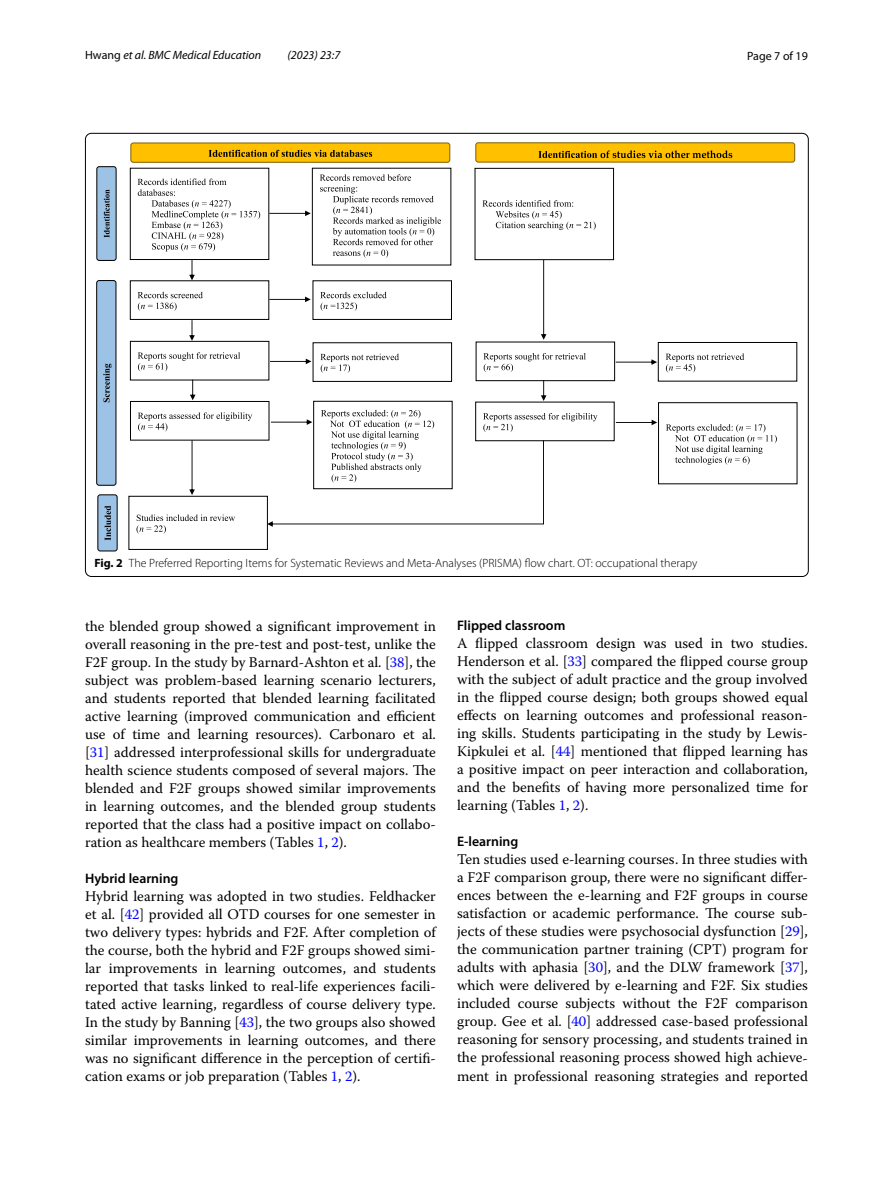
<style>
.page{position:relative;width:893px;height:1187px;background:#fff}
.page>*{position:absolute;margin:0;border:0;box-sizing:border-box;transform-origin:0 0}
.t1{font:14.7px/18px "Warnock Pro";color:#000;text-align:justify}
.t2{font:600 13.8px "Myriad Pro";color:#000}
.t3{font:300 12px "Myriad Pro";color:#000}
.t4{font:italic 12px "Myriad Pro";color:#000}
.t5{font:12px "Myriad Pro";color:#000}
.s1{font-style:normal}
.s2{font-weight:700}
.s3{color:#00f}
</style>
<div class="page">
<div style="left:130px;top:168px;width:139px;height:92px;border:1px solid #000"></div>
<svg style="left:138px;top:178px;width:122px;height:73px"></svg>
<svg style="left:320px;top:174px;width:121px;height:84px"></svg>
<div style="left:130px;top:280px;width:139px;height:40px;border:1px solid #000"></div>
<svg style="left:138px;top:292px;width:65px;height:19px"></svg>
<div style="left:312px;top:280px;width:140px;height:40px;border:1px solid #000"></div>
<svg style="left:320px;top:292px;width:67px;height:19px"></svg>
<div style="left:130px;top:341px;width:139px;height:39px;border:1px solid #000"></div>
<svg style="left:138px;top:352px;width:102px;height:19px"></svg>
<div style="left:313px;top:342px;width:139px;height:40px;border:1px solid #000"></div>
<svg style="left:320px;top:353px;width:79px;height:20px"></svg>
<div style="left:130px;top:401px;width:139px;height:39px;border:1px solid #000"></div>
<svg style="left:138px;top:412px;width:114px;height:19px"></svg>
<div style="left:313px;top:401px;width:140px;height:88px;border:1px solid #000"></div>
<div style="left:475px;top:168px;width:139px;height:92px;border:1px solid #000"></div>
<svg style="left:482px;top:200px;width:114px;height:30px"></svg>
<div style="left:658px;top:402px;width:139px;height:82px;border:1px solid #000"></div>
<svg style="left:666px;top:424px;width:111px;height:40px"></svg>
<div style="left:128px;top:496px;width:140px;height:54px;border:1px solid #000"></div>
<svg style="left:136px;top:514px;width:99px;height:19px"></svg>
<svg style="left:269px;top:210px;width:42px;height:6px"></svg>
<svg style="left:269px;top:296px;width:42px;height:6px"></svg>
<svg style="left:270px;top:358px;width:41px;height:6px"></svg>
<svg style="left:616px;top:419px;width:41px;height:6px"></svg>
<div style="left:131px;top:143px;width:319px;height:19px;background:#ffc000;border-radius:2px"></div>
<div style="left:130px;top:142px;width:320px;height:21px;border:1px solid #7f5f00;border-radius:2px"></div>
<svg style="left:208px;top:150px;width:164px;height:7px"></svg>
<div style="left:476px;top:143px;width:319px;height:19px;background:#ffc000;border-radius:2px"></div>
<div style="left:475px;top:142px;width:320px;height:20px;border:1px solid #7f5f00;border-radius:2px"></div>
<svg style="left:538px;top:150px;width:194px;height:8px"></svg>
<div style="left:97px;top:167px;width:19px;height:93px;background:#9cc2e5;border-radius:2px"></div>
<div style="left:96px;top:166px;width:21px;height:95px;border:1px solid #000;border-radius:2px"></div>
<svg style="left:104px;top:189px;width:6px;height:49px"></svg>
<div style="left:97px;top:280px;width:19px;height:205px;background:#9cc2e5;border-radius:2px"></div>
<div style="left:96px;top:280px;width:20px;height:205px;border:1px solid #000;border-radius:2px"></div>
<svg style="left:103px;top:363px;width:9px;height:39px"></svg>
<div style="left:98px;top:495px;width:19px;height:56px;background:#9cc2e5;border-radius:2px"></div>
<div style="left:97px;top:494px;width:21px;height:57px;border:1px solid #000;border-radius:2px"></div>
<svg style="left:105px;top:505px;width:6px;height:35px"></svg>
<svg style="left:189px;top:260px;width:6px;height:20px"></svg>
<svg style="left:189px;top:320px;width:6px;height:21px"></svg>
<svg style="left:190px;top:379px;width:5px;height:21px"></svg>
<svg style="left:267px;top:410px;width:330px;height:116px"></svg>
<svg style="left:189px;top:440px;width:6px;height:55px"></svg>
<div style="left:476px;top:341px;width:139px;height:40px;border:1px solid #000"></div>
<svg style="left:483px;top:353px;width:103px;height:19px"></svg>
<div style="left:658px;top:342px;width:139px;height:39px;border:1px solid #000"></div>
<svg style="left:666px;top:353px;width:78px;height:19px"></svg>
<svg style="left:616px;top:359px;width:41px;height:6px"></svg>
<svg style="left:541px;top:380px;width:5px;height:21px"></svg>
<svg style="left:541px;top:260px;width:5px;height:80px"></svg>
<p class="t4" style="left:85px;top:48px;width:178px"><span class="s1">Hwang</span> et al. BMC Medical Education</p>
<p class="t4" style="left:287px;top:48px;width:54px">(2023) 23:7</p>
<p class="t5" style="left:747px;top:48px;width:62px">Page 7 of 19</p>
<p class="t3" style="left:94px;top:556px;width:604px"><span class="s2">Fig. 2</span> The Preferred Reporting Items for Systematic Reviews and Meta-Analyses (PRISMA) flow chart. OT: occupational therapy</p>
<p class="t1" style="left:85px;top:616px;width:352px">the blended group showed a significant improvement in overall reasoning in the pre-test and post-test, unlike the F2F group. In the study by Barnard-Ashton et al. [<span class="s3">38</span>], the subject was problem-based learning scenario lecturers, and students reported that blended learning facilitated active learning (improved communication and efficient use of time and learning resources). Carbonaro et al. [<span class="s3">31</span>] addressed interprofessional skills for undergraduate health science students composed of several majors. The blended and F2F groups showed similar improvements in learning outcomes, and the blended group students reported that the class had a positive impact on collabo&shy;ration as healthcare members (Tables <span class="s3">1</span>, <span class="s3">2</span>).</p>
<p class="t2" style="left:85px;top:869px;width:95px">Hybrid learning</p>
<p class="t1" style="left:85px;top:886px;width:352px">Hybrid learning was adopted in two studies. Feldhacker et al. [<span class="s3">42</span>] provided all OTD courses for one semester in two delivery types: hybrids and F2F. After completion of the course, both the hybrid and F2F groups showed simi&shy;lar improvements in learning outcomes, and students reported that tasks linked to real-life experiences facili&shy;tated active learning, regardless of course delivery type.<br>In the study by Banning [<span class="s3">43</span>], the two groups also showed similar improvements in learning outcomes, and there was no significant difference in the perception of certifi&shy;cation exams or job preparation (Tables <span class="s3">1</span>, <span class="s3">2</span>).</p>
<p class="t2" style="left:457px;top:616px;width:110px">Flipped classroom</p>
<p class="t1" style="left:457px;top:634px;width:352px">A flipped classroom design was used in two studies.<br>Henderson et al. [<span class="s3">33</span>] compared the flipped course group with the subject of adult practice and the group involved in the flipped course design; both groups showed equal effects on learning outcomes and professional reason&shy;ing skills. Students participating in the study by Lewis-Kipkulei et al. [<span class="s3">44</span>] mentioned that flipped learning has a positive impact on peer interaction and collaboration, and the benefits of having more personalized time for learning (Tables <span class="s3">1</span>, <span class="s3">2</span>).</p>
<p class="t2" style="left:457px;top:832px;width:63px">E‑learning</p>
<p class="t1" style="left:457px;top:850px;width:352px">Ten studies used e-learning courses. In three studies with a F2F comparison group, there were no significant differ&shy;ences between the e-learning and F2F groups in course satisfaction or academic performance. The course sub&shy;jects of these studies were psychosocial dysfunction [<span class="s3">29</span>], the communication partner training (CPT) program for adults with aphasia [<span class="s3">30</span>], and the DLW framework [<span class="s3">37</span>], which were delivered by e-learning and F2F. Six studies included course subjects without the F2F comparison group. Gee et al. [<span class="s3">40</span>] addressed case-based professional reasoning for sensory processing, and students trained in the professional reasoning process showed high achieve&shy;ment in professional reasoning strategies and reported</p>
</div>
